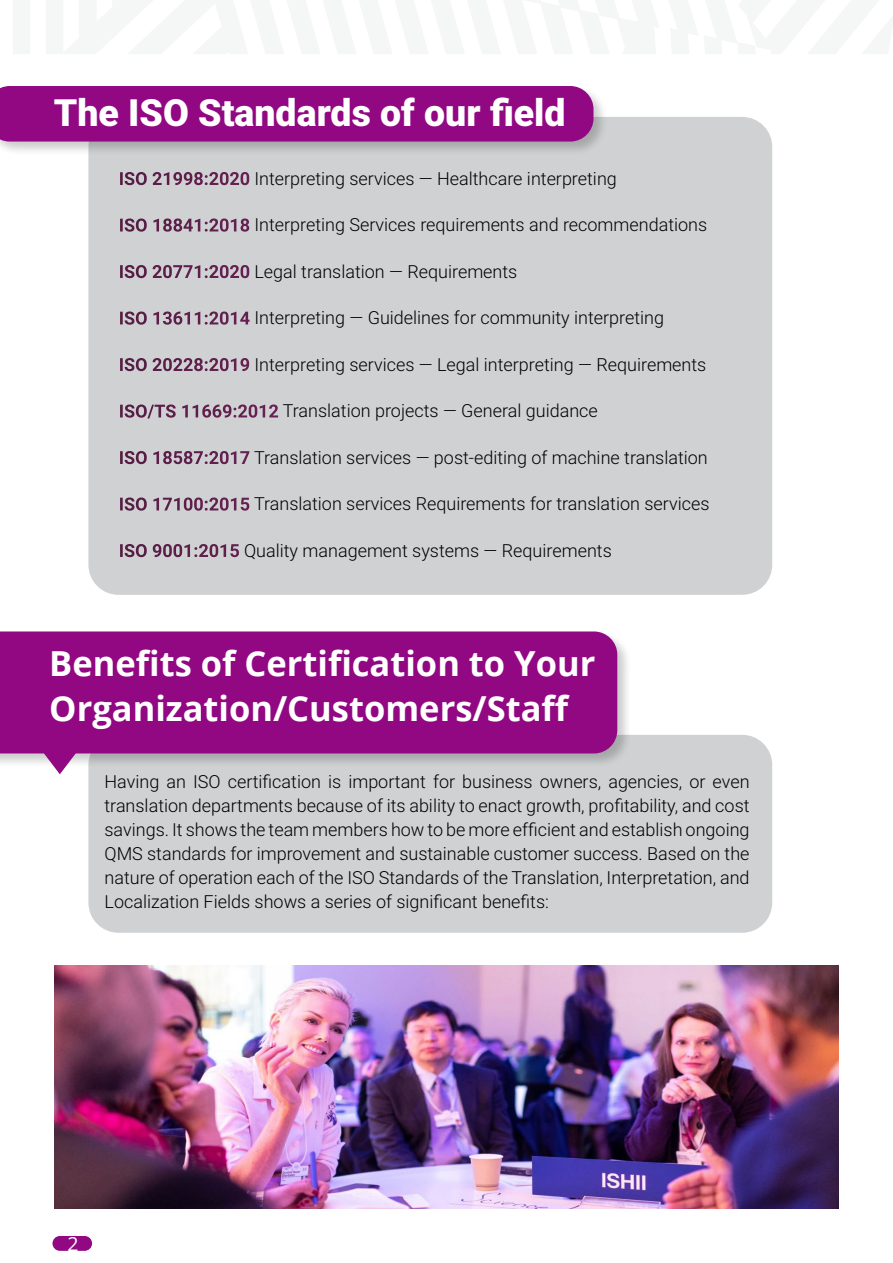
<style>
.page{position:relative;width:893px;height:1263px;background:#fff}
.page>*{position:absolute;margin:0;border:0;box-sizing:border-box;transform-origin:0 0}
.t1{font:900 37.5px "Roboto";color:#fff}
.t2{font:700 34.5px/45px "Open Sans";color:#fff}
.t3{font:19.5px "Open Sans";color:#fff}
.t4{font:300 18px/24px "Roboto";color:#000;text-align:justify}
.s1{font-weight:700;color:#fff}
</style>
<div class="page">
<div style="left:53px;top:1237px;width:38px;height:13px;background:#920883;border-radius:7px"></div>
<div style="left:52px;top:1236px;width:40px;height:15px;border:2px solid #920883;border-radius:7px"></div>
<div style="left:88px;top:117px;width:684px;height:478px;background:#cfd1d2;border-radius:30px"></div>
<div style="left:88px;top:735px;width:684px;height:198px;background:#cfd1d2;border-radius:30px"></div>
<div style="left:0;top:630px;width:632px;height:138px;background:#000;opacity:.2"></div>
<div style="left:0;top:631px;width:618px;height:123px;background:#920883"></div>
<div style="left:0;top:85px;width:608px;height:72px;background:#000;opacity:.2"></div>
<div style="left:0;top:86px;width:593px;height:56px;background:#920883"></div>
<svg style="left:28px;top:733px;width:63px;height:41px"></svg>
<img style="left:54px;top:966px;width:785px;height:243px">
<h1 class="t1" style="left:54px;top:86px;width:513px">The ISO Standards of our field</h1>
<p class="t4" style="left:119px;top:166px;width:500px"><span class="s1">ISO 21998:2020</span> Interpreting services — Healthcare interpreting</p>
<p class="t4" style="left:119px;top:212px;width:590px"><span class="s1">ISO 18841:2018</span> Interpreting Services requirements and recommendations</p>
<p class="t4" style="left:119px;top:259px;width:400px"><span class="s1">ISO 20771:2020</span> Legal translation — Requirements</p>
<p class="t4" style="left:119px;top:305px;width:547px"><span class="s1">ISO 13611:2014</span> Interpreting — Guidelines for community interpreting</p>
<p class="t4" style="left:119px;top:352px;width:589px"><span class="s1">ISO 20228:2019</span> Interpreting services — Legal interpreting — Requirements</p>
<p class="t4" style="left:119px;top:398px;width:481px"><span class="s1">ISO/TS 11669:2012</span> Translation projects — General guidance</p>
<p class="t4" style="left:119px;top:445px;width:591px"><span class="s1">ISO 18587:2017</span> Translation services — post-editing of machine translation</p>
<p class="t4" style="left:119px;top:491px;width:592px"><span class="s1">ISO 17100:2015</span> Translation services Requirements for translation services</p>
<p class="t4" style="left:119px;top:538px;width:494px"><span class="s1">ISO 9001:2015</span> Quality management systems — Requirements</p>
<h2 class="t2" style="left:49px;top:640px;width:548px">Benefits of Certification to Your<br>Organization/Customers/Staff</h2>
<p class="t4" style="left:105px;top:769px;width:647px">Having an ISO certification is important for business owners, agencies, or even translation departments because of its ability to enact growth, profitability, and cost savings. It shows the team members how to be more efficient and establish ongoing QMS standards for improvement and sustainable customer success. Based on the nature of operation each of the ISO Standards of the Translation, Interpretation, and Localization Fields shows a series of significant benefits:</p>
<p class="t3" style="left:67px;top:1230px;width:13px">2</p>
</div>
